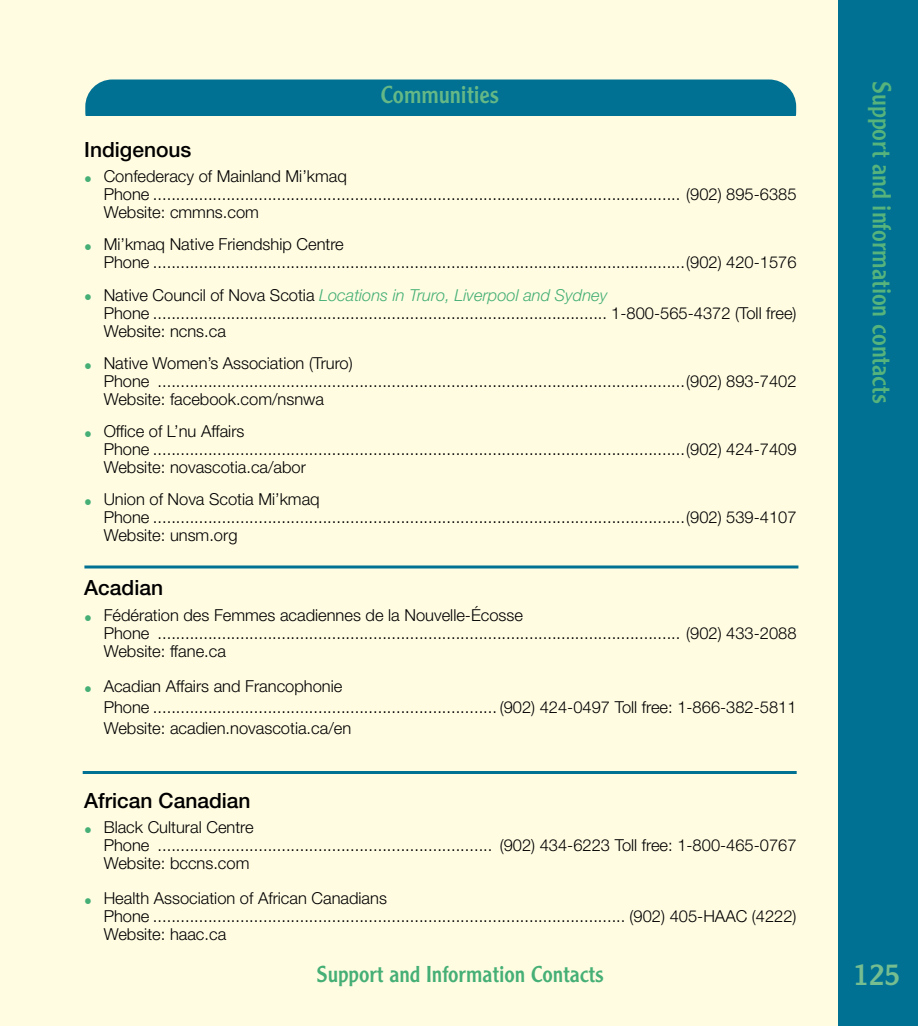
<style>
.page{position:relative;width:918px;height:1026px;background:#fff}
.page>*{position:absolute;margin:0;border:0;box-sizing:border-box;transform-origin:0 0}
.t1{font:30px "Clearface Gothic LT Std";color:#76bd90}
.t2{font:25.5px "Clearface Gothic LT Std";color:#56b37c}
.t3{font:24px "Clearface Gothic LT Std";color:#65b886}
.t4{font:22.5px "Clearface Gothic LT Std";color:#45af75}
.t5{font:500 21px "Helvetica Neue LT Std";color:#000}
.t6{font:300 16.5px/18px "Helvetica Neue LT Std";color:#000}
.s1{color:#45af75}
.s2{font-style:italic;color:#45af75}
</style>
<div class="page">
<div style="left:0;top:0;width:861px;height:1026px;background:#fffce2"></div>
<div style="left:838px;top:0;width:80px;height:1026px;background:#007193"></div>
<div style="left:85px;top:80px;width:711px;height:59px;background:#007193;border-radius:27px"></div>
<div style="left:61px;top:116px;width:764px;height:33px;background:#fffce2"></div>
<hr style="left:84px;top:566px;width:714px;height:2px;background:#007193">
<hr style="left:83px;top:771px;width:714px;height:3px;background:#007193">
<h3 class="t3" style="left:381px;top:80px;width:119px">Communities</h3>
<p class="t5" style="left:84px;top:137px;width:109px">Indigenous</p>
<p class="t6" style="left:104px;top:167px;width:694px;text-indent:-20px"><span class="s1">•</span> Confederacy of Mainland Mi’kmaq<br>Phone ................................................................................................................... (902) 895-6385<br>Website: cmmns.com</p>
<p class="t6" style="left:104px;top:235px;width:694px;text-indent:-20px"><span class="s1">•</span> Mi’kmaq Native Friendship Centre<br>Phone ....................................................................................................................(902) 420-1576</p>
<p class="t6" style="left:104px;top:285px;width:694px;text-indent:-20px"><span class="s1">•</span> Native Council of Nova Scotia <span class="s2">Locations in Truro, Liverpool and Sydney<br></span>Phone ................................................................................................... 1-800-565-4372 (Toll free)<br>Website: ncns.ca</p>
<p class="t6" style="left:104px;top:354px;width:694px;text-indent:-20px"><span class="s1">•</span> Native Women’s Association (Truro)<br>Phone ...................................................................................................................(902) 893-7402<br>Website: facebook.com/nsnwa</p>
<p class="t6" style="left:104px;top:422px;width:694px;text-indent:-20px"><span class="s1">•</span> Office of L’nu Affairs<br>Phone ....................................................................................................................(902) 424-7409<br>Website: novascotia.ca/abor</p>
<p class="t6" style="left:104px;top:490px;width:694px;text-indent:-20px"><span class="s1">•</span> Union of Nova Scotia Mi’kmaq<br>Phone ....................................................................................................................(902) 539-4107<br>Website: unsm.org</p>
<p class="t5" style="left:84px;top:575px;width:80px">Acadian</p>
<p class="t6" style="left:104px;top:606px;width:694px;text-indent:-20px"><span class="s1">•</span> Fédération des Femmes acadiennes de la Nouvelle-Écosse<br>Phone .................................................................................................................. (902) 433-2088<br>Website: ffane.ca</p>
<p class="t6" style="left:104px;top:675px;width:694px;line-height:21px;text-indent:-20px"><span class="s1">•</span> Acadian Affairs and Francophonie<br>Phone ........................................................................... (902) 424-0497 Toll free: 1-866-382-5811<br>Website: acadien.novascotia.ca/en</p>
<p class="t5" style="left:84px;top:788px;width:168px">African Canadian</p>
<p class="t6" style="left:104px;top:818px;width:694px;text-indent:-19px"><span class="s1">•</span> Black Cultural Centre<br>Phone ......................................................................... (902) 434-6223 Toll free: 1-800-465-0767<br>Website: bccns.com</p>
<p class="t6" style="left:104px;top:889px;width:694px;text-indent:-20px"><span class="s1">•</span> Health Association of African Canadians<br>Phone ....................................................................................................... (902) 405-HAAC (4222)<br>Website: haac.ca</p>
<h2 class="t2" style="left:898px;top:81px;width:323px;rotate:90deg">Support and information contacts</h2>
<h3 class="t4" style="left:317px;top:960px;width:288px">Support and Information Contacts</h3>
<h1 class="t1" style="left:854px;top:955px;width:48px">125</h1>
</div>
